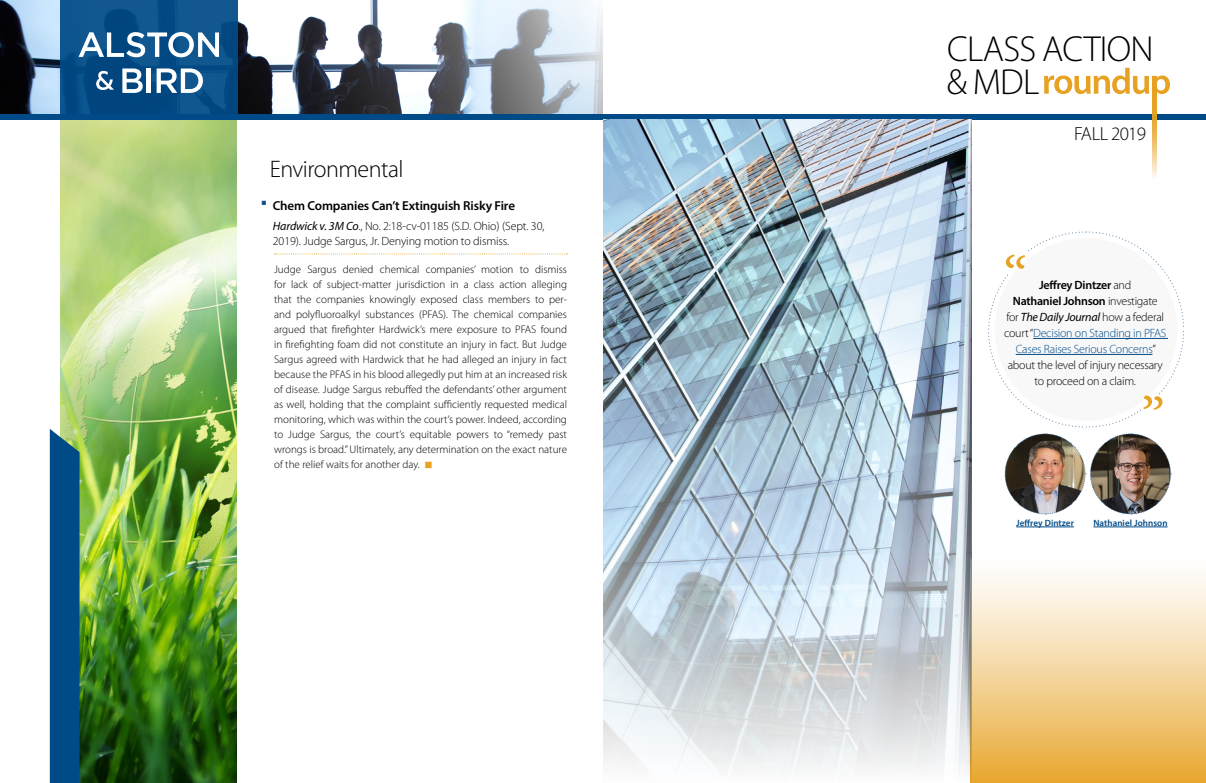
<style>
.page{position:relative;width:1206px;height:783px;background:#fff}
.page>*{position:absolute;margin:0;border:0;box-sizing:border-box;transform-origin:0 0}
.t1{font:300 36.3px/33.1px "Myriad Pro";letter-spacing:-.02em;color:#000}
.t2{font:300 24px "Myriad Pro";letter-spacing:-.02em;color:#000}
.t3{font:300 19px "Myriad Pro";letter-spacing:-.04em;color:#000}
.t4{font:600 13px "Myriad Pro";letter-spacing:-.01em;color:#000}
.t5{font:300 12px/16px "Myriad Pro";letter-spacing:-.02em;color:#000}
.t6{font:300 11px/15px "Myriad Pro";color:#000;text-align:justify}
.t7{font:600 9.1px "Myriad Pro";letter-spacing:.005em;color:#004b87}
.s1{font-weight:400;font-style:italic}
.s2{color:#e7a223}
.s3{font-weight:600}
.s4{color:#004b87}
</style>
<div class="page">
<img style="left:60px;top:120px;width:177px;height:663px">
<img style="left:0;top:0;width:603px;height:114px">
<div style="left:0;top:114px;width:634px;height:6px;background:#004b87"></div>
<div style="left:630px;top:114px;width:576px;height:6px;background:#004b87"></div>
<div style="left:50px;top:429px;width:30px;height:354px;background:#004b87"></div>
<svg style="left:1152px;top:101px;width:5px;height:77px"></svg>
<svg style="left:1044px;top:68px;width:126px;height:33px"></svg>
<div style="left:60px;top:0;width:177px;height:119px;background:linear-gradient(to right,#074d86,#0d538b)"></div>
<svg style="left:79px;top:32px;width:140px;height:25px"></svg>
<svg style="left:96px;top:71px;width:18px;height:19px"></svg>
<svg style="left:122px;top:69px;width:21px;height:24px"></svg>
<hr style="left:147px;top:69px;width:4px;height:24px;background:#fff">
<svg style="left:157px;top:69px;width:46px;height:24px"></svg>
<svg style="left:972px;top:526px;width:234px;height:257px"></svg>
<svg style="left:275px;top:254px;width:292px;height:1px"></svg>
<img style="left:603px;top:120px;width:369px;height:650px">
<img style="left:962px;top:207px;width:10px;height:576px">
<hr style="left:1016px;top:527px;width:58px;height:1px;background:#004b87">
<hr style="left:1093px;top:527px;width:75px;height:1px;background:#004b87">
<svg style="left:988px;top:231px;width:196px;height:284px"></svg>
<h2 class="t2" style="left:270px;top:155px;width:135px">Environmental</h2>
<p class="t4" style="left:273px;top:197px;width:244px">Chem Companies Can’t Extinguish Risky Fire</p>
<p class="t5" style="left:273px;top:218px;width:273px;line-height:15px"><span class="s1">Hardwick v. 3M Co</span>., No. 2:18-cv-01185 (S.D. Ohio) (Sept. 30,<br>2019). Judge Sargus, Jr. Denying motion to dismiss.</p>
<p class="t6" style="left:274px;top:262px;width:294px">Judge Sargus denied chemical companies’ motion to dismiss for lack of subject-matter jurisdiction in a class action alleging that the companies knowingly exposed class members to per&shy;and polyfluoroalkyl substances (PFAS). The chemical companies argued that firefighter Hardwick’s mere exposure to PFAS found in firefighting foam did not constitute an injury in fact. But Judge Sargus agreed with Hardwick that he had alleged an injury in fact because the PFAS in his blood allegedly put him at an increased risk of disease. Judge Sargus rebuffed the defendants’ other argument as well, holding that the complaint sufficiently requested medical monitoring, which was within the court’s power. Indeed, according to Judge Sargus, the court’s equitable powers to “remedy past wrongs is broad.” Ultimately, any determination on the exact nature of the relief waits for another day. <span class="s2">■</span></p>
<h1 class="t1" style="left:947px;top:32px;width:208px">CLASS ACTION &amp; MDL</h1>
<h3 class="t3" style="left:1074px;top:122px;width:73px">FALL 2019</h3>
<p class="t5" style="left:1004px;top:277px;width:164px;text-align:center"><span class="s3">Jeffrey Dintzer</span> and<br><span class="s3">Nathaniel Johnson</span> investigate<br>for <span class="s1">The Daily Journal</span> how a federal court “<span class="s4">Decision on Standing in PFAS<br>Cases Raises Serious Concerns</span>” about the level of injury necessary to proceed on a claim.</p>
<p class="t7" style="left:1016px;top:517px;width:59px">Jeffrey Dintzer</p>
<p class="t7" style="left:1093px;top:517px;width:76px">Nathaniel Johnson</p>
</div>
